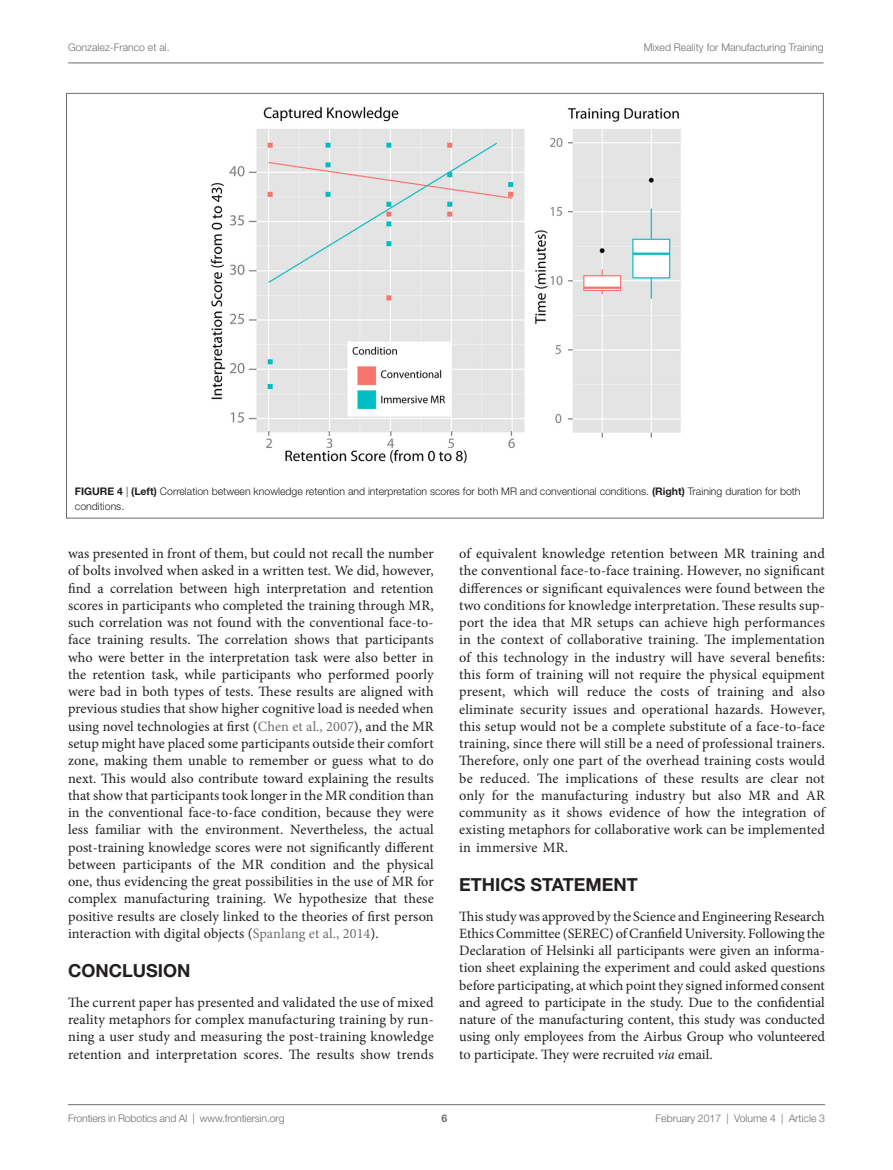
<style>
.page{position:relative;width:893px;height:1170px;background:#fff}
.page>*{position:absolute;margin:0;border:0;box-sizing:border-box;transform-origin:0 0}
.t1{font:700 18px "Helvetica Neue LT Std";color:#231f20}
.t2{font:14.25px/17.2px "Minion Pro";letter-spacing:.005em;color:#231f20;text-align:justify}
.t3{font:300 10.5px/14.2px "Helvetica Neue LT Std";color:#231f20}
.t4{font:300 10.5px "Helvetica Neue LT Std";color:#6c6d70}
.t5{font:700 10.5px "Helvetica Neue LT Std";color:#6c6d70}
.s1{font-weight:700}
.s2{color:#6c6d70}
.s3{font-style:italic}
</style>
<div class="page">
<hr style="left:68px;top:63px;width:756px;height:1px;background:#6c6d70">
<hr style="left:68px;top:1104px;width:757px;height:1px;background:#6c6d70">
<img style="left:210px;top:106px;width:471px;height:358px">
<p class="t4" style="left:68px;top:41px;width:103px">Gonzalez-Franco et al.</p>
<p class="t4" style="left:644px;top:41px;width:181px">Mixed Reality for Manufacturing Training</p>
<p class="t3" style="left:75px;top:484px;width:727px"><span class="s1">FIG URE 4</span> | <span class="s1">(Left)</span> Correlation between knowledge retention and interpretation scores for both MR and conventional conditions. <span class="s1">(Right)</span> Training duration for both conditions.</p>
<p class="t2" style="left:68px;top:545px;width:367px">was presented in front of them, but could not recall the number of bolts involved when asked in a written test. We did, however, find a correlation between high interpretation and retention scores in participants who completed the training through MR, such correlation was not found with the conventional face-to&shy;face training results. The correlation shows that participants who were better in the interpretation task were also better in the retention task, while participants who performed poorly were bad in both types of tests. These results are aligned with previous studies that show higher cognitive load is needed when using novel technologies at first (<span class="s2">Chen et al., 2007</span>), and the MR setup might have placed some participants outside their comfort zone, making them unable to remember or guess what to do next. This would also contribute toward explaining the results that show that participants took longer in the MR condition than in the conventional face-to-face condition, because they were less familiar with the environment. Nevertheless, the actual post-training knowledge scores were not significantly different between participants of the MR condition and the physical one, thus evidencing the great possibilities in the use of MR for complex manufacturing training. We hypothesize that these positive results are closely linked to the theories of first person interaction with digital objects (<span class="s2">Spanlang et al., 2014</span>).</p>
<p class="t1" style="left:68px;top:959px;width:41px">CONCL</p>
<p class="t1" style="left:133px;top:959px;width:57px">USION</p>
<p class="t2" style="left:68px;top:993px;width:367px">The current paper has presented and validated the use of mixed reality metaphors for complex manufacturing training by run&shy;ning a user study and measuring the post-training knowledge retention and interpretation scores. The results show trends</p>
<p class="t2" style="left:459px;top:545px;width:367px">of equivalent knowledge retention between MR training and the conventional face-to-face training. However, no significant differences or significant equivalences were found between the two conditions for knowledge interpretation. These results sup&shy;port the idea that MR setups can achieve high performances in the context of collaborative training. The implementation of this technology in the industry will have several benefits: this form of training will not require the physical equipment present, which will reduce the costs of training and also eliminate security issues and operational hazards. However, this setup would not be a complete substitute of a face-to-face training, since there will still be a need of professional trainers.<br>Therefore, only one part of the overhead training costs would be reduced. The implications of these results are clear not only for the manufacturing industry but also MR and AR community as it shows evidence of how the integration of existing metaphors for collaborative work can be implemented in immersive MR.</p>
<p class="t1" style="left:459px;top:872px;width:35px">ETHICS</p>
<p class="t1" style="left:531px;top:872px;width:109px">STATEMENT</p>
<p class="t2" style="left:459px;top:907px;width:367px">This study was approved by the Science and Engineering Research Ethics Committee (SEREC) of Cranfield University. Following the Declaration of Helsinki all participants were given an informa&shy;tion sheet explaining the experiment and could asked questions before participating, at which point they signed informed consent and agreed to participate in the study. Due to the confidential nature of the manufacturing content, this study was conducted using only employees from the Airbus Group who volunteered to participate. They were recruited <span class="s3">via</span> email.</p>
<p class="t4" style="left:68px;top:1111px;width:218px">Frontiers in Robotics and AI | www.frontiersin.org</p>
<p class="t4" style="left:656px;top:1111px;width:171px">February 2017 | Volume 4 | Article 3</p>
<p class="t5" style="left:441px;top:1111px;width:7px">6</p>
</div>
